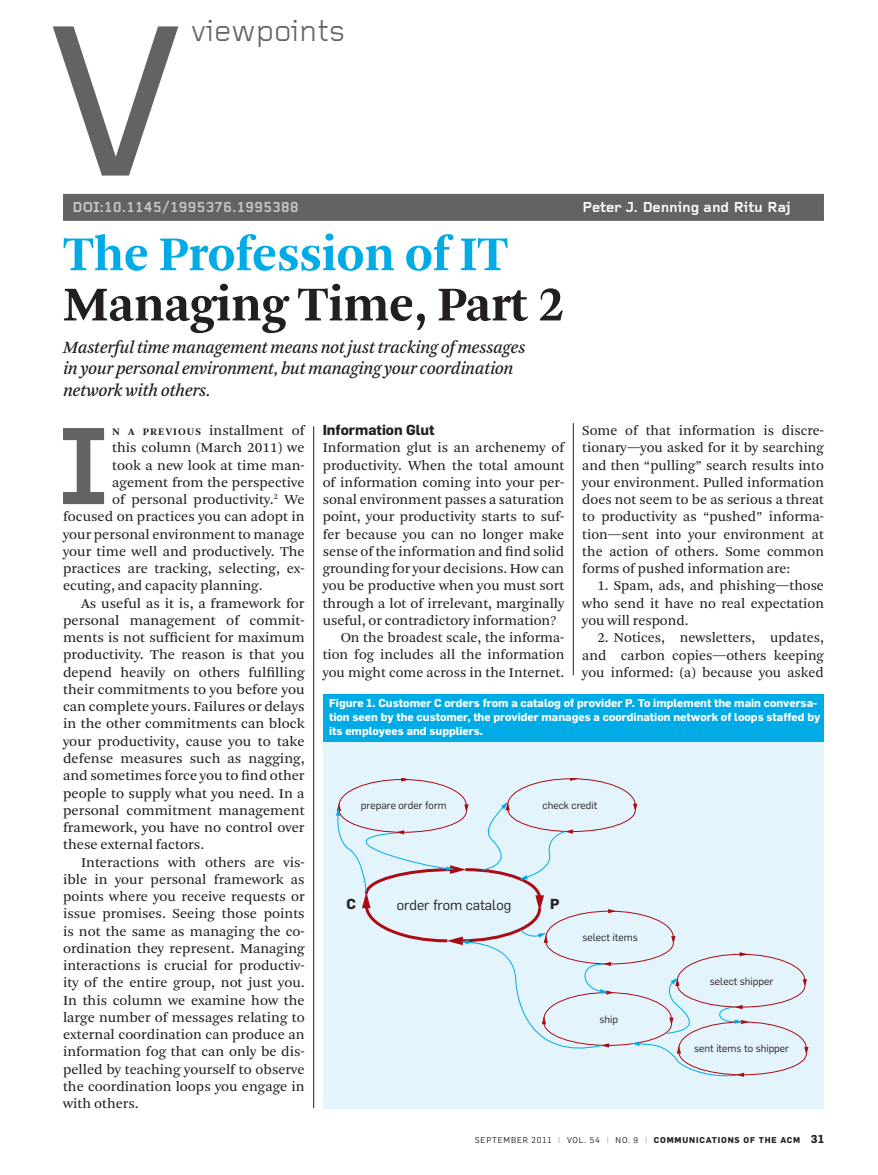
<style>
.page{position:relative;width:878px;height:1175px;background:#fff}
.page>*{position:absolute;margin:0;border:0;box-sizing:border-box;transform-origin:0 0}
.t1{font:500 223.5px "Foundry Gridnik";color:#636366}
.t2{font:700 114px "Foundry Gridnik";color:#636366}
.t3{font:700 51px "Arnhem";color:#231f20}
.t4{font:700 51px "Arnhem";color:#00abe6}
.t5{font:31.5px "Foundry Gridnik";color:#636366}
.t6{font:italic 18px/21px "Arnhem";letter-spacing:-.025em;color:#231f20}
.t7{font:700 15px "Foundry Gridnik";letter-spacing:-.015em;color:#c7c8ca}
.t8{font:700 15px "Foundry Gridnik";letter-spacing:-.015em;color:#fff}
.t9{font:14.25px/17.2px "Arnhem Blond";color:#231f20;text-align:justify}
.t10{font:700 14.25px "Flama";color:#231f20}
.t11{font:14.1px "Flama";color:#231f20}
.t12{font:700 14.1px "Flama";color:#231f20}
.t13{font:700 11.25px/14.2px "Flama";color:#fff}
.t14{font:10.5px "Flama";color:#231f20}
.t15{font:8.25px "Flama";letter-spacing:.1em;color:#231f20}
.s1{font-family:"Arnhem";font-weight:700;font-size:10.5px}
.s2{color:#939598}
.s3{font-weight:700}
.s4{font-weight:700;font-size:11.25px}
</style>
<div class="page">
<hr style="left:573px;top:423px;width:1px;height:252px;background:#231f20">
<hr style="left:313px;top:426px;width:1px;height:682px;background:#231f20">
<div style="left:63px;top:194px;width:761px;height:27px;background:#636366"></div>
<div style="left:323px;top:715px;width:500px;height:393px;background:#e4f4fc"></div>
<div style="left:323px;top:694px;width:500px;height:48px;background:#00abe6"></div>
<svg style="left:336px;top:778px;width:472px;height:299px"></svg>
<h1 class="t1" style="left:48px;top:-19px;width:136px">V</h1>
<h3 class="t5" style="left:191px;top:14px;width:156px">viewpoints</h3>
<p class="t7" style="left:72px;top:199px;width:10px">doi</p>
<p class="t7" style="left:100px;top:199px;width:201px">:10.1145/1995376.1995388</p>
<p class="t8" style="left:582px;top:199px;width:210px">Peter J. Denning and Ritu Raj</p>
<h3 class="t4" style="left:63px;top:225px;width:421px">The Profession of IT</h3>
<h3 class="t3" style="left:63px;top:276px;width:502px">Managing Time, Part 2</h3>
<p class="t6" style="left:63px;top:337px;width:464px">Masterful time management means not just tracking of messages in your personal environment, but managing your coordination network with others.</p>
<h2 class="t2" style="left:58px;top:403px;width:52px">I</h2>
<p class="t9" style="left:112px;top:422px;width:194px"><span class="s1">n a prev iou s</span> installment of</p>
<p class="t9" style="left:112px;top:439px;width:194px">this column (March 2011) we</p>
<p class="t9" style="left:112px;top:456px;width:194px">took a new look at time man-</p>
<p class="t9" style="left:112px;top:474px;width:194px">agement from the perspective</p>
<p class="t9" style="left:112px;top:491px;width:194px">of personal productivity.<sup>2</sup> We</p>
<p class="t9" style="left:63px;top:508px;width:243px">focused on practices you can adopt in</p>
<p class="t9" style="left:63px;top:525px;width:243px">your personal environment to manage</p>
<p class="t9" style="left:63px;top:543px;width:243px">your time well and productively. The</p>
<p class="t9" style="left:63px;top:560px;width:243px">practices are tracking, selecting, ex-</p>
<p class="t9" style="left:63px;top:577px;width:201px">ecuting, and capacity planning.</p>
<p class="t9" style="left:81px;top:594px;width:225px">As useful as it is, a framework for</p>
<p class="t9" style="left:63px;top:612px;width:243px">personal management of commit-</p>
<p class="t9" style="left:63px;top:629px;width:243px">ments is not sufficient for maximum</p>
<p class="t9" style="left:63px;top:646px;width:243px">productivity. The reason is that you</p>
<p class="t9" style="left:63px;top:664px;width:243px">depend heavily on others fulfilling</p>
<p class="t9" style="left:63px;top:681px;width:243px">their commitments to you before you</p>
<p class="t9" style="left:63px;top:698px;width:243px">can complete yours. Failures or delays</p>
<p class="t9" style="left:63px;top:715px;width:243px">in the other commitments can block</p>
<p class="t9" style="left:63px;top:733px;width:243px">your productivity, cause you to take</p>
<p class="t9" style="left:63px;top:750px;width:243px">defense measures such as nagging,</p>
<p class="t9" style="left:63px;top:767px;width:243px">and sometimes force you to find other</p>
<p class="t9" style="left:63px;top:784px;width:243px">people to supply what you need. In a</p>
<p class="t9" style="left:63px;top:802px;width:243px">personal commitment management</p>
<p class="t9" style="left:63px;top:819px;width:243px">framework, you have no control over</p>
<p class="t9" style="left:63px;top:836px;width:143px">these external factors.</p>
<p class="t9" style="left:81px;top:853px;width:225px">Interactions with others are vis-</p>
<p class="t9" style="left:63px;top:870px;width:243px">ible in your personal framework as</p>
<p class="t9" style="left:63px;top:888px;width:243px">points where you receive requests or</p>
<p class="t9" style="left:63px;top:905px;width:243px">issue promises. Seeing those points</p>
<p class="t9" style="left:63px;top:922px;width:243px">is not the same as managing the co-</p>
<p class="t9" style="left:63px;top:940px;width:243px">ordination they represent. Managing</p>
<p class="t9" style="left:63px;top:957px;width:243px">interactions is crucial for productiv-</p>
<p class="t9" style="left:63px;top:974px;width:243px">ity of the entire group, not just you.</p>
<p class="t9" style="left:63px;top:991px;width:243px">In this column we examine how the</p>
<p class="t9" style="left:63px;top:1009px;width:243px">large number of messages relating to</p>
<p class="t9" style="left:63px;top:1026px;width:243px">external coordination can produce an</p>
<p class="t9" style="left:63px;top:1043px;width:243px">information fog that can only be dis-</p>
<p class="t9" style="left:63px;top:1060px;width:243px">pelled by teaching yourself to observe</p>
<p class="t9" style="left:63px;top:1078px;width:243px">the coordination loops you engage in</p>
<p class="t9" style="left:63px;top:1095px;width:77px">with others.</p>
<p class="t10" style="left:322px;top:421px;width:113px">Information Glut</p>
<p class="t9" style="left:322px;top:439px;width:243px">Information glut is an archenemy of</p>
<p class="t9" style="left:322px;top:456px;width:243px">productivity. When the total amount</p>
<p class="t9" style="left:322px;top:474px;width:243px">of information coming into your per-</p>
<p class="t9" style="left:322px;top:491px;width:243px">sonal environment passes a saturation</p>
<p class="t9" style="left:322px;top:508px;width:243px">point, your productivity starts to suf-</p>
<p class="t9" style="left:322px;top:526px;width:243px">fer because you can no longer make</p>
<p class="t9" style="left:322px;top:543px;width:243px">sense of the information and find solid</p>
<p class="t9" style="left:322px;top:560px;width:243px">grounding for your decisions. How can</p>
<p class="t9" style="left:322px;top:577px;width:243px">you be productive when you must sort</p>
<p class="t9" style="left:322px;top:595px;width:243px">through a lot of irrelevant, marginally</p>
<p class="t9" style="left:322px;top:612px;width:236px">useful, or contradictory information?</p>
<p class="t9" style="left:340px;top:629px;width:225px">On the broadest scale, the informa-</p>
<p class="t9" style="left:322px;top:646px;width:243px">tion fog includes all the information</p>
<p class="t9" style="left:322px;top:664px;width:243px">you might come across in the Internet.</p>
<p class="t9" style="left:582px;top:422px;width:243px">Some of that information is discre&shy;tionary—you asked for it by searching and then “pulling” search results into your environment. Pulled information does not seem to be as serious a threat to productivity as “pushed” informa&shy;tion—sent into your environment at the action of others. Some common forms of pushed information are:</p>
<p class="t9" style="left:582px;top:577px;width:243px;text-indent:15px">1. Spam, ads, and phishing—those who send it have no real expectation you will respond.</p>
<p class="t9" style="left:582px;top:629px;width:243px;text-indent:15px">2. Notices, newsletters, updates, and carbon copies—others keeping you informed: (a) because you asked</p>
<p class="t13" style="left:329px;top:695px;width:493px">Figure 1. Customer C orders from a catalog of provider P. To implement the main conversa&shy;tion seen by the customer, the provider manages a coordination network of loops staffed by its employees and suppliers.</p>
<p class="t14" style="left:361px;top:799px;width:87px">prepare order form</p>
<p class="t14" style="left:542px;top:799px;width:56px">check credit</p>
<p class="t12" style="left:346px;top:894px;width:11px">C</p>
<p class="t12" style="left:550px;top:894px;width:11px">P</p>
<p class="t11" style="left:397px;top:896px;width:116px">order from catalog</p>
<p class="t14" style="left:582px;top:931px;width:57px">select items</p>
<p class="t14" style="left:599px;top:1012px;width:20px">ship</p>
<p class="t14" style="left:710px;top:975px;width:65px">select shipper</p>
<p class="t14" style="left:694px;top:1041px;width:96px">sent items to shipper</p>
<p class="t15" style="left:475px;top:1134px;width:350px">september 2011 <span class="s2">|</span> vol. 54 <span class="s2">|</span> no. 9 <span class="s2">|</span> <span class="s3">communications of the acm</span> <span class="s4">31</span></p>
</div>
